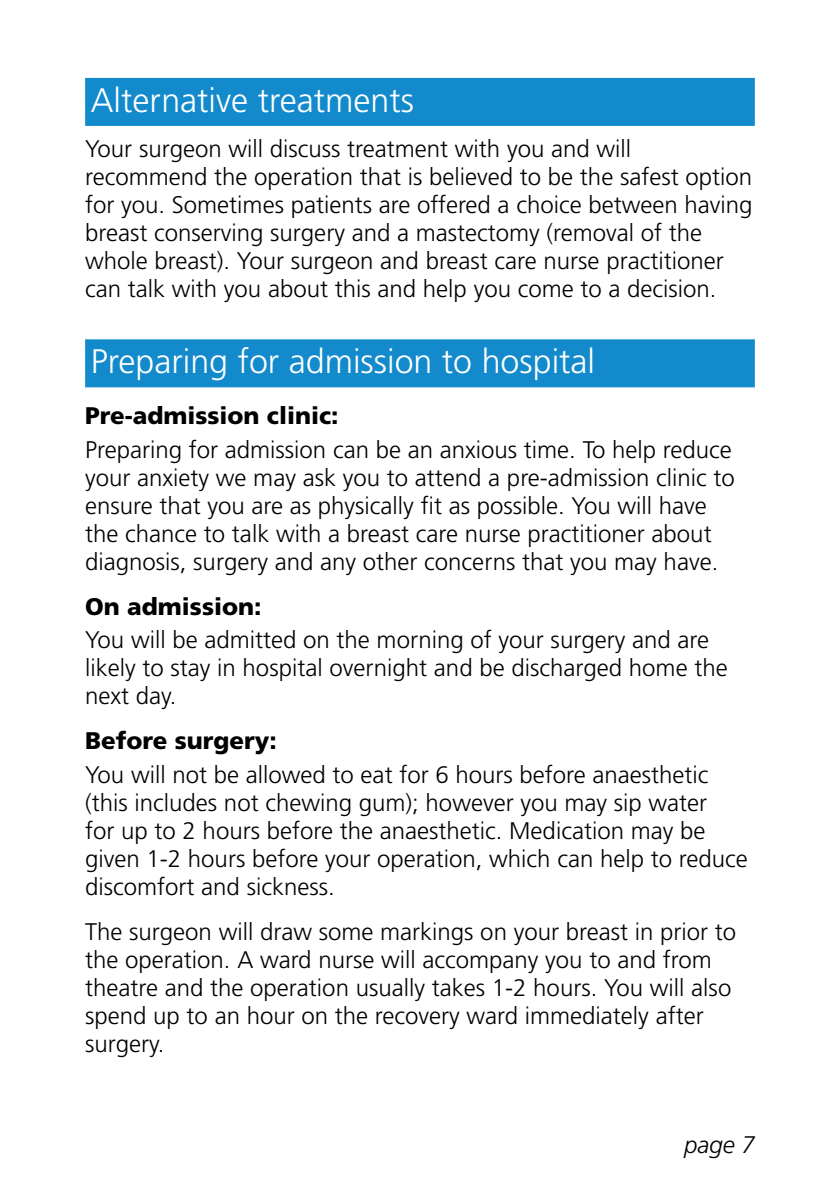
<style>
.page{position:relative;width:840px;height:1191px;background:#fff}
.page>*{position:absolute;margin:0;border:0;box-sizing:border-box;transform-origin:0 0}
.t1{font:300 34px "Frutiger";color:#fff}
.t2{font:300 24px/28px "Frutiger";color:#000}
.t3{font:900 24px "Frutiger";color:#000}
.t4{font:italic 300 24px "Frutiger";color:#000}
</style>
<div class="page">
<div style="left:85px;top:78px;width:669px;height:48px;background:#128acb"></div>
<div style="left:85px;top:339px;width:669px;height:48px;background:#128acb"></div>
<h1 class="t1" style="left:91px;top:81px;width:324px">Alternative treatments</h1>
<p class="t2" style="left:85px;top:134px;width:668px">Your surgeon will discuss treatment with you and will recommend the operation that is believed to be the safest option for you. Sometimes patients are offered a choice between having breast conserving surgery and a mastectomy (removal of the whole breast). Your surgeon and breast care nurse practitioner can talk with you about this and help you come to a decision.</p>
<h1 class="t1" style="left:91px;top:342px;width:505px">Preparing for admission to hospital</h1>
<p class="t3" style="left:85px;top:401px;width:255px">Pre-admission clinic:</p>
<p class="t2" style="left:85px;top:435px;width:650px">Preparing for admission can be an anxious time. To help reduce your anxiety we may ask you to attend a pre-admission clinic to ensure that you are as physically fit as possible. You will have the chance to talk with a breast care nurse practitioner about diagnosis, surgery and any other concerns that you may have.</p>
<p class="t3" style="left:85px;top:592px;width:178px">On admission:</p>
<p class="t2" style="left:85px;top:626px;width:643px">You will be admitted on the morning of your surgery and are likely to stay in hospital overnight and be discharged home the next day.</p>
<p class="t3" style="left:85px;top:726px;width:193px">Before surgery:</p>
<p class="t2" style="left:85px;top:760px;width:663px">You will not be allowed to eat for 6 hours before anaesthetic (this includes not chewing gum); however you may sip water<br>for up to 2 hours before the anaesthetic. Medication may be given 1-2 hours before your operation, which can help to reduce discomfort and sickness.</p>
<p class="t2" style="left:85px;top:917px;width:652px">The surgeon will draw some markings on your breast in prior to the operation. A ward nurse will accompany you to and from theatre and the operation usually takes 1-2 hours. You will also spend up to an hour on the recovery ward immediately after surgery.</p>
<p class="t4" style="left:683px;top:1131px;width:72px">page 7</p>
</div>
